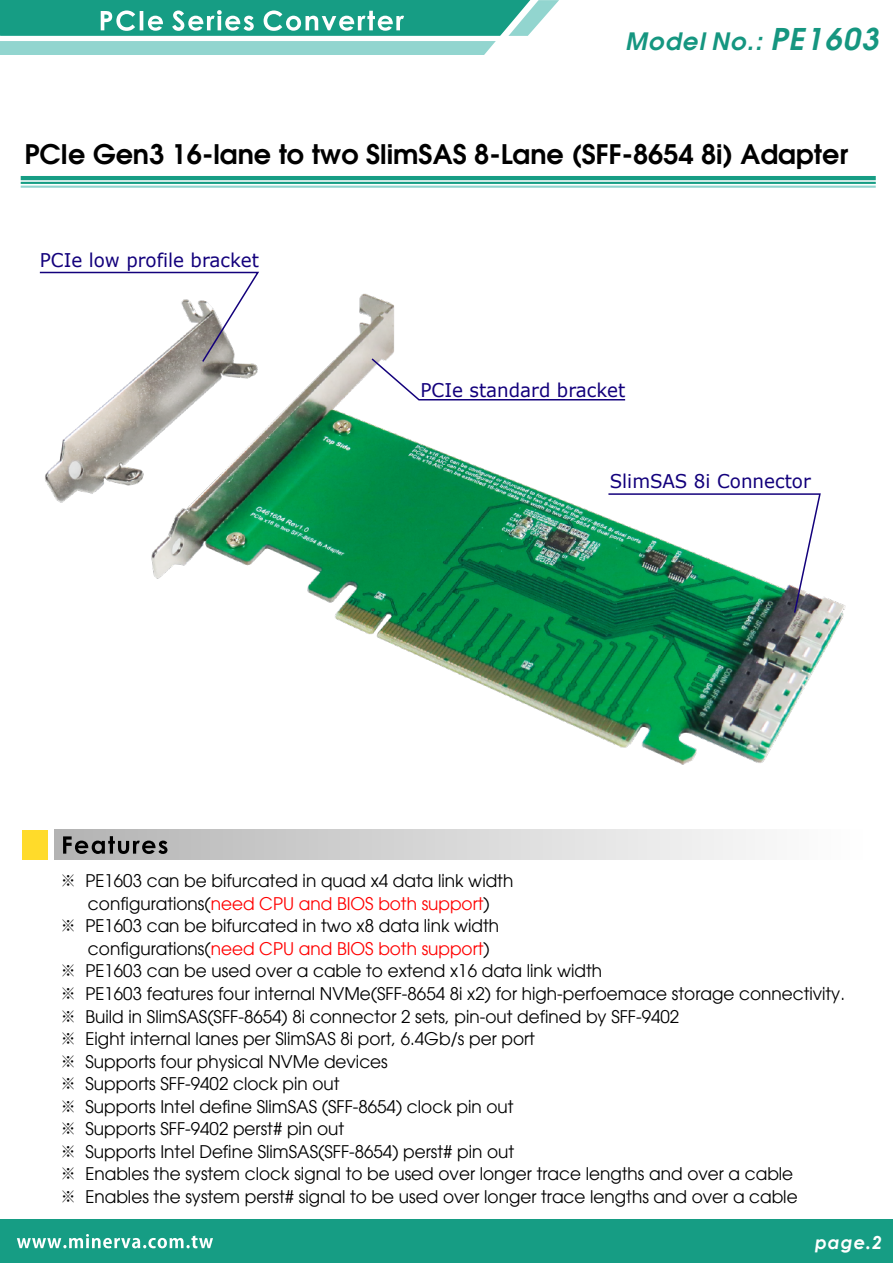
<style>
.page{position:relative;width:893px;height:1263px;background:#fff}
.page>*{position:absolute;margin:0;border:0;box-sizing:border-box;transform-origin:0 0}
.t1{font:600 27px "Avant Garde";color:#000}
.t2{font:italic 600 24px "Avant Garde";letter-spacing:.055em;color:#159680}
.t3{font:18.9px "Verdana";color:#13007c}
.t4{font:italic 700 18px "Century Gothic";color:#fff}
.t5{font:17.4px "Avant Garde";color:#000}
.t6{font:17.4px "Avant Garde";color:#ff0001}
.s1{font-size:30px}
.s2{font-family:"Adobe Ming Std";font-weight:300}
.s3{color:#000}
</style>
<div class="page">
<img style="left:45px;top:293px;width:801px;height:472px">
<hr style="left:21px;top:176px;width:855px;height:4px;background:#169d84">
<svg style="left:0;top:0;width:559px;height:55px"></svg>
<div style="left:0;top:1220px;width:893px;height:43px;background:#169d84"></div>
<svg style="left:17px;top:1234px;width:196px;height:14px"></svg>
<hr style="left:21px;top:182px;width:855px;height:2px;background:#169d84">
<hr style="left:21px;top:186px;width:855px;height:2px;background:#92d5cf">
<div style="left:22px;top:830px;width:25px;height:29px;background:#ffdb2a"></div>
<div style="left:55px;top:830px;width:807px;height:29px;background:linear-gradient(to right,#b3b3b3,#fefefe)"></div>
<svg style="left:63px;top:836px;width:104px;height:18px;background:#747474"></svg>
<svg style="left:370px;top:357px;width:257px;height:44px"></svg>
<svg style="left:39px;top:271px;width:222px;height:92px"></svg>
<svg style="left:607px;top:493px;width:215px;height:121px"></svg>
<h2 class="t2" style="left:625px;top:25px;width:254px">Model No.: <span class="s1">PE1603</span></h2>
<h1 class="t1" style="left:24px;top:136px;width:825px">PCIe Gen3 16-lane to two SlimSAS 8-Lane (SFF-8654 8i) Adapter</h1>
<p class="t3" style="left:40px;top:247px;width:221px">PCIe low profile bracket</p>
<p class="t3" style="left:420px;top:377px;width:206px">PCIe standard bracket</p>
<p class="t3" style="left:610px;top:468px;width:203px">SlimSAS 8i Connector</p>
<p class="t5" style="left:60px;top:871px;width:455px"><span class="s2">※</span> PE1603 can be bifurcated in quad x4 data link width</p>
<p class="t6" style="left:88px;top:893px;width:403px"><span class="s3">configurations(</span>need CPU and BIOS both support<span class="s3">)</span></p>
<p class="t5" style="left:60px;top:916px;width:441px"><span class="s2">※</span> PE1603 can be bifurcated in two x8 data link width</p>
<p class="t6" style="left:88px;top:938px;width:403px"><span class="s3">configurations(</span>need CPU and BIOS both support<span class="s3">)</span></p>
<p class="t5" style="left:60px;top:961px;width:544px"><span class="s2">※</span> PE1603 can be used over a cable to extend x16 data link width</p>
<p class="t5" style="left:60px;top:983px;width:787px"><span class="s2">※</span> PE1603 features four internal NVMe(SFF-8654 8i x2) for high-perfoemace storage connectivity.</p>
<p class="t5" style="left:60px;top:1006px;width:621px"><span class="s2">※</span> Build in SlimSAS(SFF-8654) 8i connector 2 sets, pin-out defined by SFF-9402</p>
<p class="t5" style="left:60px;top:1028px;width:477px"><span class="s2">※</span> Eight internal lanes per SlimSAS 8i port, 6.4Gb/s per port</p>
<p class="t5" style="left:60px;top:1051px;width:329px"><span class="s2">※</span> Supports four physical NVMe devices</p>
<p class="t5" style="left:60px;top:1073px;width:281px"><span class="s2">※</span> Supports SFF-9402 clock pin out</p>
<p class="t5" style="left:60px;top:1096px;width:455px"><span class="s2">※</span> Supports Intel define SlimSAS (SFF-8654) clock pin out</p>
<p class="t5" style="left:60px;top:1118px;width:286px"><span class="s2">※</span> Supports SFF-9402 perst# pin out</p>
<p class="t5" style="left:60px;top:1141px;width:456px"><span class="s2">※</span> Supports Intel Define SlimSAS(SFF-8654) perst# pin out</p>
<p class="t5" style="left:60px;top:1163px;width:735px"><span class="s2">※</span> Enables the system clock signal to be used over longer trace lengths and over a cable</p>
<p class="t5" style="left:60px;top:1186px;width:739px"><span class="s2">※</span> Enables the system perst# signal to be used over longer trace lengths and over a cable</p>
<p class="t4" style="left:815px;top:1229px;width:69px">page.2</p>
</div>
